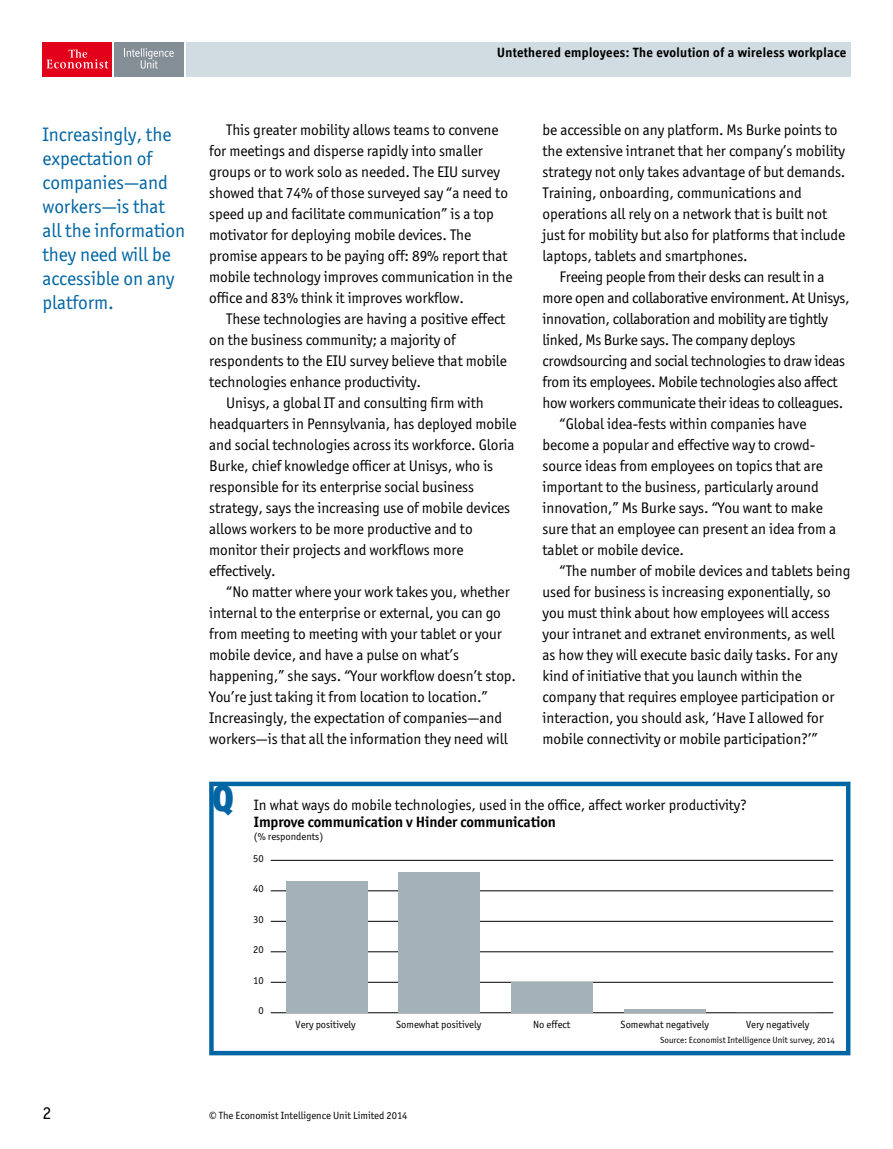
<style>
.page{position:relative;width:893px;height:1149px;background:#fff}
.page>*{position:absolute;margin:0;border:0;box-sizing:border-box;transform-origin:0 0}
.t1{font:900 36px "Officina Display";color:#0065a3}
.QUOTE_1{font:19.5px/24px "Officina San ITC";letter-spacing:-.005em;color:#0065a3}
.t2{font:18px "Officina San ITC";color:#000}
.BODY_INDENT{font:15.3px/21px "Officina San ITC";letter-spacing:-.005em;color:#000}
.t3{font:15px/16.5px "Officina San ITC";color:#000}
.t4{font:700 13.5px "Officina Display";letter-spacing:.03em;color:#000}
.t5{font:10.5px "Officina San ITC";color:#000}
.t6{font:9px "Officina Sans OSITCTT Book";color:#000}
.s1{font-weight:700}
</style>
<div class="page">
<div style="left:43px;top:43px;width:69px;height:34px;background:#e2001a"></div>
<svg style="left:46px;top:49px;width:62px;height:19px"></svg>
<div style="left:114px;top:43px;width:70px;height:34px;background:#848e97"></div>
<svg style="left:124px;top:48px;width:50px;height:21px"></svg>
<div style="left:186px;top:43px;width:664px;height:34px;background:#d1dce2"></div>
<svg style="left:209px;top:781px;width:641px;height:273px"></svg>
<hr style="left:271px;top:1012px;width:562px;height:1px;background:#000">
<hr style="left:271px;top:981px;width:562px;height:1px;background:#000">
<hr style="left:271px;top:951px;width:562px;height:1px;background:#000">
<hr style="left:271px;top:920px;width:562px;height:1px;background:#000">
<hr style="left:271px;top:890px;width:562px;height:1px;background:#000">
<hr style="left:271px;top:859px;width:562px;height:1px;background:#000">
<div style="left:286px;top:881px;width:81px;height:131px;background:#a3b1b9"></div>
<div style="left:399px;top:872px;width:81px;height:140px;background:#a3b1b9"></div>
<div style="left:511px;top:981px;width:81px;height:31px;background:#a3b1b9"></div>
<hr style="left:624px;top:1009px;width:81px;height:3px;background:#a3b1b9">
<p class="t4" style="left:497px;top:45px;width:351px">Untethered employees: The evolution of a wireless workplace</p>
<p class="QUOTE_1" style="left:43px;top:122px;width:144px">Increasingly, the expectation of companies—and workers—is that all the information they need will be accessible on any platform.</p>
<p class="BODY_INDENT" style="left:209px;top:119px;width:305px;text-indent:17px">This greater mobility allows teams to convene for meetings and disperse rapidly into smaller groups or to work solo as needed. The EIU survey showed that 74% of those surveyed say “a need to speed up and facilitate communication” is a top motivator for deploying mobile devices. The promise appears to be paying off: 89% report that mobile technology improves communication in the office and 83% think it improves workflow.</p>
<p class="BODY_INDENT" style="left:209px;top:308px;width:299px;text-indent:17px">These technologies are having a positive effect on the business community; a majority of respondents to the EIU survey believe that mobile technologies enhance productivity.</p>
<p class="BODY_INDENT" style="left:209px;top:392px;width:309px;text-indent:17px">Unisys, a global IT and consulting firm with headquarters in Pennsylvania, has deployed mobile and social technologies across its workforce. Gloria Burke, chief knowledge officer at Unisys, who is responsible for its enterprise social business strategy, says the increasing use of mobile devices allows workers to be more productive and to monitor their projects and workflows more effectively.</p>
<p class="BODY_INDENT" style="left:209px;top:581px;width:308px;text-indent:17px">“No matter where your work takes you, whether internal to the enterprise or external, you can go from meeting to meeting with your tablet or your mobile device, and have a pulse on what’s happening,” she says. “Your workflow doesn’t stop.<br>You’re just taking it from location to location.” Increasingly, the expectation of companies—and workers—is that all the information they need will</p>
<p class="BODY_INDENT" style="left:543px;top:119px;width:304px">be accessible on any platform. Ms Burke points to the extensive intranet that her company’s mobility strategy not only takes advantage of but demands.<br>Training, onboarding, communications and operations all rely on a network that is built not just for mobility but also for platforms that include laptops, tablets and smartphones.</p>
<p class="BODY_INDENT" style="left:543px;top:266px;width:309px;text-indent:17px">Freeing people from their desks can result in a more open and collaborative environment. At Unisys, innovation, collaboration and mobility are tightly linked, Ms Burke says. The company deploys crowdsourcing and social technologies to draw ideas from its employees. Mobile technologies also affect how workers communicate their ideas to colleagues.</p>
<p class="BODY_INDENT" style="left:543px;top:413px;width:295px;text-indent:17px">“Global idea-fests within companies have become a popular and effective way to crowd&shy;source ideas from employees on topics that are important to the business, particularly around innovation,” Ms Burke says. “You want to make sure that an employee can present an idea from a tablet or mobile device.</p>
<p class="BODY_INDENT" style="left:543px;top:560px;width:309px;text-indent:17px">“The number of mobile devices and tablets being used for business is increasing exponentially, so you must think about how employees will access your intranet and extranet environments, as well as how they will execute basic daily tasks. For any kind of initiative that you launch within the company that requires employee participation or interaction, you should ask, ‘Have I allowed for mobile connectivity or mobile participation?’”</p>
<p class="t1" style="left:213px;top:776px;width:23px">Q</p>
<p class="t3" style="left:254px;top:796px;width:494px">In what ways do mobile technologies, used in the office, affect worker productivity?<br><span class="s1">Improve communication v Hinder communication</span></p>
<p class="t5" style="left:254px;top:830px;width:71px">(% respondents)</p>
<p class="t5" style="left:253px;top:852px;width:12px">50</p>
<p class="t5" style="left:253px;top:882px;width:12px">40</p>
<p class="t5" style="left:253px;top:912px;width:12px">30</p>
<p class="t5" style="left:253px;top:943px;width:12px">20</p>
<p class="t5" style="left:253px;top:973px;width:12px">10</p>
<p class="t5" style="left:258px;top:1004px;width:7px">0</p>
<p class="t5" style="left:296px;top:1017px;width:62px">Very positively</p>
<p class="t5" style="left:396px;top:1017px;width:87px">Somewhat positively</p>
<p class="t5" style="left:533px;top:1017px;width:39px">No effect</p>
<p class="t5" style="left:621px;top:1017px;width:90px">Somewhat negatively</p>
<p class="t5" style="left:746px;top:1017px;width:65px">Very negatively</p>
<p class="t6" style="left:660px;top:1034px;width:176px">Source: Economist Intelligence Unit survey, 2014</p>
<p class="t2" style="left:43px;top:1101px;width:10px">2</p>
<p class="t5" style="left:209px;top:1108px;width:200px">© The Economist Intelligence Unit Limited 2014</p>
</div>
